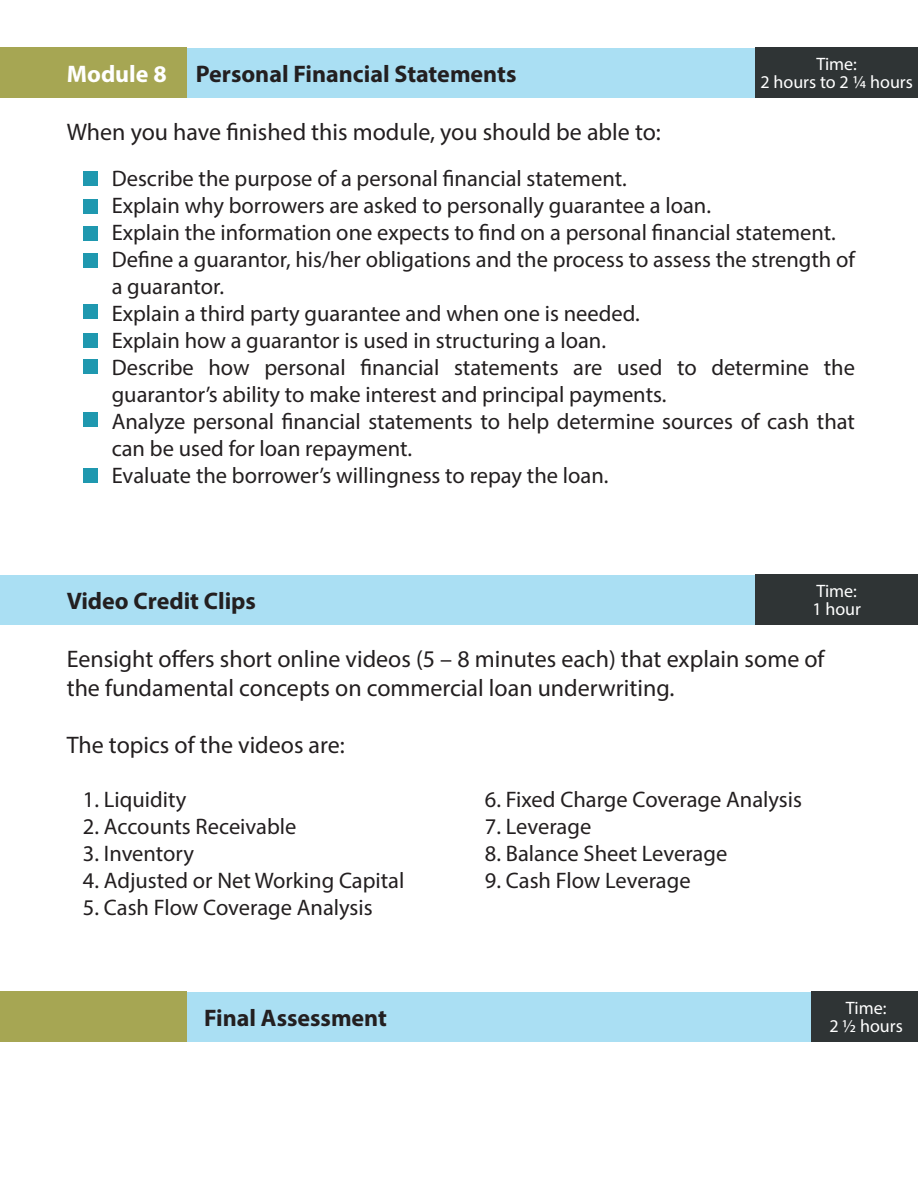
<style>
.page{position:relative;width:918px;height:1188px;background:#fff}
.page>*{position:absolute;margin:0;border:0;box-sizing:border-box;transform-origin:0 0}
.t1{font:24px/28.8px "Myriad Pro";color:#231f20}
.t2{font:700 24px "Myriad Pro";color:#231f20}
.t3{font:700 24px "Myriad Pro";color:#fff}
.t4{font:22.5px/27px "Myriad Pro";color:#231f20}
.t5{font:18px/18px "Myriad Pro";color:#fff;text-align:center}
</style>
<div class="page">
<div style="left:0;top:993px;width:918px;height:49px;background:#aadff3"></div>
<div style="left:811px;top:992px;width:107px;height:50px;background:#2f3435"></div>
<div style="left:0;top:992px;width:186px;height:50px;background:#a6a653"></div>
<div style="left:83px;top:171px;width:15px;height:15px;background:#1f98af"></div>
<div style="left:83px;top:333px;width:15px;height:15px;background:#1f98af"></div>
<div style="left:83px;top:359px;width:15px;height:15px;background:#1f98af"></div>
<div style="left:83px;top:468px;width:15px;height:15px;background:#1f98af"></div>
<div style="left:83px;top:412px;width:15px;height:15px;background:#1f98af"></div>
<div style="left:83px;top:253px;width:15px;height:15px;background:#1f98af"></div>
<div style="left:83px;top:304px;width:15px;height:15px;background:#1f98af"></div>
<div style="left:83px;top:199px;width:15px;height:15px;background:#1f98af"></div>
<div style="left:83px;top:226px;width:15px;height:15px;background:#1f98af"></div>
<div style="left:0;top:49px;width:918px;height:49px;background:#aadff3"></div>
<div style="left:0;top:48px;width:186px;height:50px;background:#a6a653"></div>
<div style="left:755px;top:48px;width:163px;height:50px;background:#2f3435"></div>
<div style="left:0;top:576px;width:918px;height:49px;background:#aadff3"></div>
<div style="left:755px;top:575px;width:163px;height:50px;background:#2f3435"></div>
<p class="t3" style="left:67px;top:58px;width:102px">Module 8</p>
<p class="t2" style="left:196px;top:58px;width:322px">Personal Financial Statements</p>
<p class="t5" style="left:760px;top:54px;width:154px">Time:<br>2 hours to 2 ¼ hours</p>
<p class="t1" style="left:67px;top:117px;width:596px">When you have finished this module, you should be able to:</p>
<p class="t4" style="left:112px;top:165px;width:745px">Describe the purpose of a personal financial statement.<br>Explain why borrowers are asked to personally guarantee a loan.<br>Explain the information one expects to find on a personal financial statement.<br>Define a guarantor, his/her obligations and the process to assess the strength of a guarantor.<br>Explain a third party guarantee and when one is needed.<br>Explain how a guarantor is used in structuring a loan.<br>Describe how personal financial statements are used to determine the guarantor’s ability to make interest and principal payments.<br>Analyze personal financial statements to help determine sources of cash that can be used for loan repayment.<br>Evaluate the borrower’s willingness to repay the loan.</p>
<p class="t2" style="left:67px;top:585px;width:191px">Video Credit Clips</p>
<p class="t5" style="left:812px;top:581px;width:50px;text-align:left">Time:<br>1 hour</p>
<p class="t1" style="left:67px;top:644px;width:759px">Eensight offers short online videos (5 – 8 minutes each) that explain some of the fundamental concepts on commercial loan underwriting.</p>
<p class="t1" style="left:67px;top:731px;width:280px">The topics of the videos are:</p>
<p class="t4" style="left:83px;top:785px;width:105px">1. Liquidity</p>
<p class="t4" style="left:83px;top:812px;width:215px">2. Accounts Receivable</p>
<p class="t4" style="left:83px;top:839px;width:113px">3. Inventory</p>
<p class="t4" style="left:83px;top:866px;width:323px">4. Adjusted or Net Working Capital</p>
<p class="t4" style="left:83px;top:893px;width:291px">5. Cash Flow Coverage Analysis</p>
<p class="t4" style="left:485px;top:785px;width:319px">6. Fixed Charge Coverage Analysis</p>
<p class="t4" style="left:485px;top:812px;width:108px">7. Leverage</p>
<p class="t4" style="left:485px;top:839px;width:244px">8. Balance Sheet Leverage</p>
<p class="t4" style="left:485px;top:866px;width:207px">9. Cash Flow Leverage</p>
<p class="t2" style="left:204px;top:1002px;width:184px">Final Assessment</p>
<p class="t5" style="left:830px;top:999px;width:75px">Time:<br>2 ½ hours</p>
</div>
